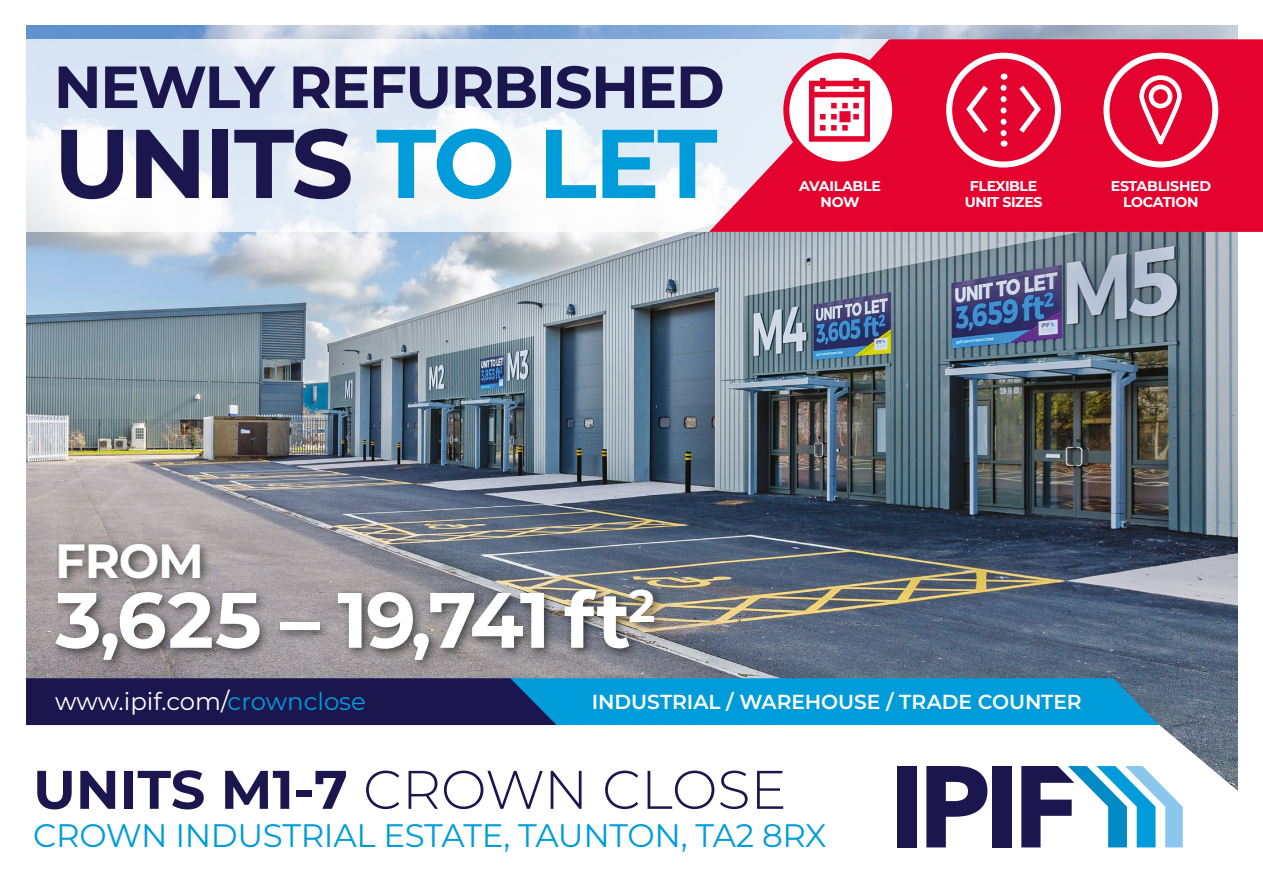
<style>
.page{position:relative;width:1263px;height:893px;background:#fff}
.page>*{position:absolute;margin:0;border:0;box-sizing:border-box;transform-origin:0 0}
.t1{font:700 97.5px "Montserrat";letter-spacing:-.025em;color:#1c164e}
.t2{font:700 78.3px "Montserrat";letter-spacing:-.005em;color:#fff}
.t3{font:700 59.25px "Montserrat";letter-spacing:-.025em;color:#1c164e}
.t4{font:300 54.3px "Montserrat";color:#1c164e}
.t5{font:700 48px "Montserrat";color:#fff}
.t6{font:32.55px "Montserrat";letter-spacing:-.01em;color:#009cda}
.t7{font:24.45px "Montserrat";color:#fff}
.t8{font:600 20.25px "Montserrat";letter-spacing:-.005em;color:#fff}
.t9{font:700 14.1px/17px "Montserrat";letter-spacing:-.03em;color:#fff;text-align:center}
.s1{color:#009cda}
.s2{font-weight:700}
</style>
<div class="page">
<img style="left:26px;top:26px;width:1211px;height:699px">
<svg style="left:26px;top:39px;width:683px;height:193px;fill:#e2ecf6"></svg>
<svg style="left:27px;top:725px;width:1211px;height:123px"></svg>
<div style="left:897px;top:766px;width:20px;height:81px;background:#1c164e"></div>
<div style="left:992px;top:766px;width:19px;height:81px;background:#1c164e"></div>
<svg style="left:926px;top:766px;width:61px;height:81px"></svg>
<svg style="left:1021px;top:766px;width:162px;height:81px"></svg>
<svg style="left:26px;top:678px;width:1133px;height:47px"></svg>
<svg style="left:709px;top:39px;width:554px;height:193px;fill:#e4032e"></svg>
<div style="left:50px;top:538px;width:616px;height:134px;background:#000;opacity:.55"></div>
<div style="left:1103px;top:53px;width:115px;height:114px;border:6px solid #fff;border-radius:50%"></div>
<div style="left:946px;top:53px;width:115px;height:114px;border:6px solid #fff;border-radius:50%"></div>
<svg style="left:966px;top:86px;width:22px;height:47px"></svg>
<svg style="left:1019px;top:86px;width:22px;height:47px"></svg>
<svg style="left:786px;top:56px;width:109px;height:108px"></svg>
<div style="left:783px;top:53px;width:115px;height:114px;border:6px solid #e4032e;border-radius:50%"></div>
<svg style="left:1138px;top:74px;width:45px;height:72px"></svg>
<svg style="left:1000px;top:88px;width:6px;height:59px"></svg>
<svg style="left:809px;top:78px;width:61px;height:64px"></svg>
<h3 class="t3" style="left:54px;top:44px;width:672px">NEWLY REFURBISHED</h3>
<h1 class="t1" style="left:54px;top:93px;width:665px">UNITS <span class="s1">TO LET</span></h1>
<p class="t9" style="left:799px;top:176px;width:83px">AVAILABLE<br>NOW</p>
<p class="t9" style="left:965px;top:176px;width:79px">FLEXIBLE<br>UNIT SIZES</p>
<p class="t9" style="left:1111px;top:176px;width:102px">ESTABLISHED<br>LOCATION</p>
<h3 class="t5" style="left:55px;top:526px;width:150px">FROM</h3>
<h2 class="t2" style="left:55px;top:563px;width:601px">3,625 – 19,741 ft<sup>2</sup></h2>
<h3 class="t7" style="left:55px;top:684px;width:312px">www.ipif.com/<span class="s1">crownclose</span></h3>
<h3 class="t8" style="left:592px;top:687px;width:491px">INDUSTRIAL / WAREHOUSE / TRADE COUNTER</h3>
<h3 class="t4" style="left:33px;top:753px;width:755px"><span class="s2">UNITS M1-7</span> CROWN CLOSE</h3>
<h3 class="t6" style="left:33px;top:813px;width:795px">CROWN INDUSTRIAL ESTATE, TAUNTON, TA2 8RX</h3>
</div>
